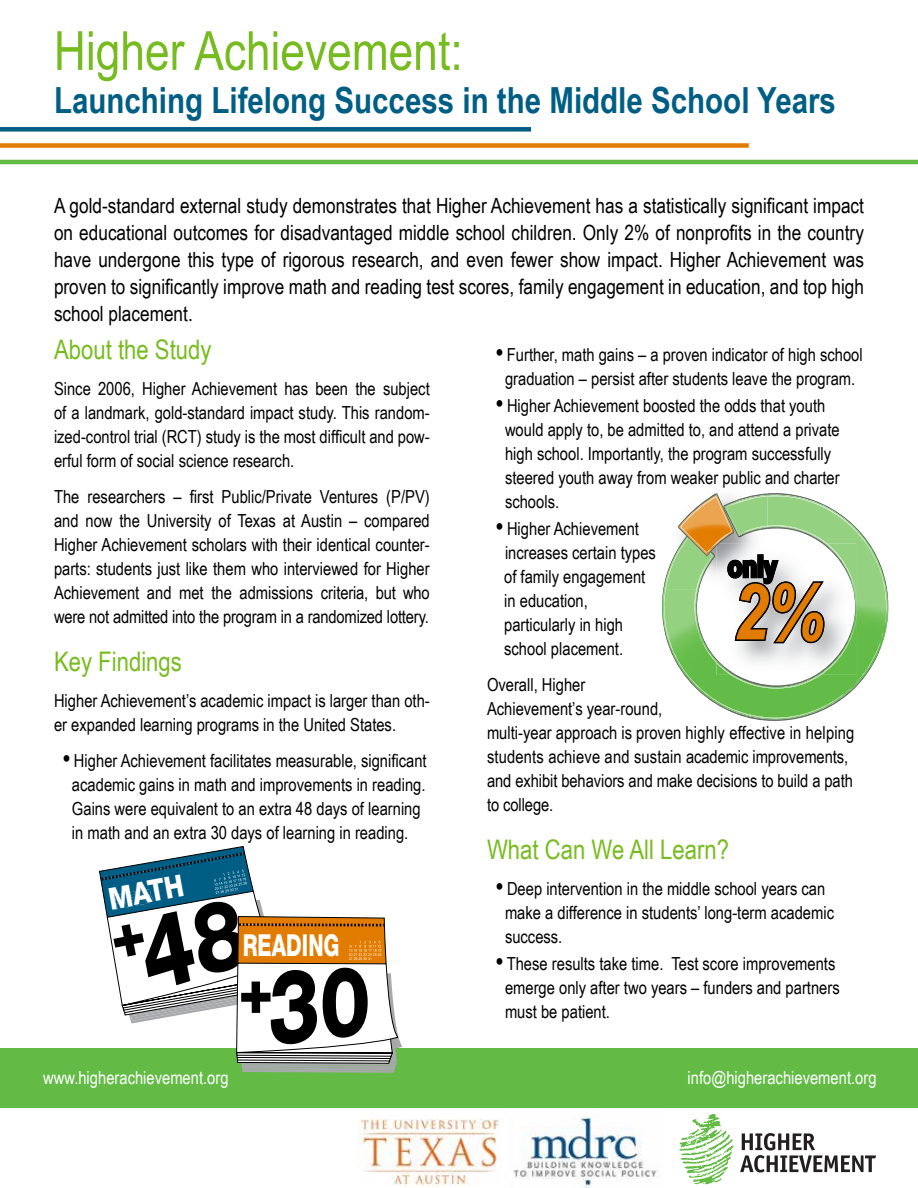
<style>
.page{position:relative;width:918px;height:1188px;background:#fff}
.page>*{position:absolute;margin:0;border:0;box-sizing:border-box;transform-origin:0 0}
.t1{font:800 61.95px "Helvetica Neue";color:#000;scale:.94 1}
.t2{font:54px "Arial Narrow";color:#77bc1f}
.t3{font:700 36px "Arial Narrow";color:#005e85}
.t4{font:800 30.45px "Helvetica Neue";letter-spacing:-.005em;color:#fff;scale:.68 1}
.t5{font:800 30.45px "Helvetica Neue";letter-spacing:-.005em;color:#fff;scale:.85 1}
.t6{font:27px "Arial Narrow";color:#77bc1f}
.t7{font:21px/27px "Arial Narrow";color:#000;text-align:justify}
.t8{font:18px/24px "Arial Narrow";color:#000}
.t9{font:18px "Arial Narrow";color:#fff}
.s1{font-weight:700;font-size:24px}
</style>
<div class="page">
<svg style="left:663px;top:493px;width:223px;height:228px"></svg>
<div style="left:0;top:127px;width:531px;height:5px;background:#005e85"></div>
<div style="left:0;top:143px;width:749px;height:5px;background:#e27c00"></div>
<hr style="left:0;top:160px;width:918px;height:4px;background:#63bb46">
<svg style="left:679px;top:1115px;width:55px;height:69px"></svg>
<svg style="left:740px;top:1133px;width:136px;height:40px"></svg>
<div style="left:0;top:1048px;width:918px;height:59px;background:#63bb46"></div>
<img style="left:513px;top:1116px;width:145px;height:72px">
<img style="left:358px;top:1119px;width:141px;height:66px">
<svg style="left:99px;top:847px;width:303px;height:226px"></svg>
<h2 class="t2" style="left:54px;top:11px;width:410px">Higher Achievement:</h2>
<h3 class="t3" style="left:54px;top:73px;width:784px">Launching Lifelong Success in the Middle School Years</h3>
<p class="t7" style="left:54px;top:192px;width:811px">A gold-standard external study demonstrates that Higher Achievement has a statistically significant impact on educational outcomes for disadvantaged middle school children. Only 2% of nonprofits in the country have undergone this type of rigorous research, and even fewer show impact. Higher Achievement was proven to significantly improve math and reading test scores, family engagement in education, and top high school placement.</p>
<h3 class="t6" style="left:54px;top:329px;width:159px">About the Study</h3>
<p class="t8" style="left:54px;top:376px;width:377px;text-align:justify">Since 2006, Higher Achievement has been the subject of a landmark, gold-standard impact study. This random&shy;ized-control trial (RCT) study is the most difficult and pow&shy;erful form of social science research.</p>
<p class="t8" style="left:54px;top:484px;width:377px;text-align:justify">The researchers – first Public/Private Ventures (P/PV) and now the University of Texas at Austin – compared Higher Achievement scholars with their identical counter&shy;parts: students just like them who interviewed for Higher Achievement and met the admissions criteria, but who were not admitted into the program in a randomized lottery.</p>
<h3 class="t6" style="left:54px;top:641px;width:129px">Key Findings</h3>
<p class="t8" style="left:54px;top:688px;width:377px">Higher Achievement’s academic impact is larger than oth&shy;er expanded learning programs in the United States.</p>
<p class="t8" style="left:63px;top:748px;width:365px;text-align:center"><span class="s1">•</span> Higher Achievement facilitates measurable, significant academic gains in math and improvements in reading.<br>Gains were equivalent to an extra 48 days of learning in math and an extra 30 days of learning in reading.</p>
<p class="t8" style="left:496px;top:342px;width:368px;text-align:center"><span class="s1">•</span> Further, math gains – a proven indicator of high school graduation – persist after students leave the program.</p>
<p class="t8" style="left:505px;top:393px;width:336px;text-indent:-9px"><span class="s1">•</span> Higher Achievement boosted the odds that youth would apply to, be admitted to, and attend a private high school. Importantly, the program successfully steered youth away from weaker public and charter schools.</p>
<p class="t8" style="left:504px;top:516px;width:153px;text-indent:-8px"><span class="s1">•</span> Higher Achievement increases certain types of family engagement in education, particularly in high school placement.</p>
<p class="t8" style="left:487px;top:672px;width:369px">Overall, Higher<br>Achievement’s year-round,<br>multi-year approach is proven highly effective in helping students achieve and sustain academic improvements, and exhibit behaviors and make decisions to build a path to college.</p>
<h3 class="t6" style="left:487px;top:830px;width:244px">What Can We All Learn?</h3>
<p class="t8" style="left:505px;top:876px;width:331px;text-indent:-9px"><span class="s1">•</span> Deep intervention in the middle school years can make a difference in students’ long-term academic success.</p>
<p class="t8" style="left:505px;top:951px;width:336px;text-indent:-9px"><span class="s1">•</span> These results take time. Test score improvements emerge only after two years – funders and partners must be patient.</p>
<h3 class="t5" style="left:106px;top:881px;width:91px;rotate:-10deg">MATH</h3>
<h3 class="t4" style="left:243px;top:927px;width:144px">READING</h3>
<h1 class="t1" style="left:238px;top:954px;width:39px">+</h1>
<p class="t9" style="left:43px;top:1064px;width:187px">www.higherachievement.org</p>
<p class="t9" style="left:688px;top:1064px;width:190px">info@higherachievement.org</p>
</div>
